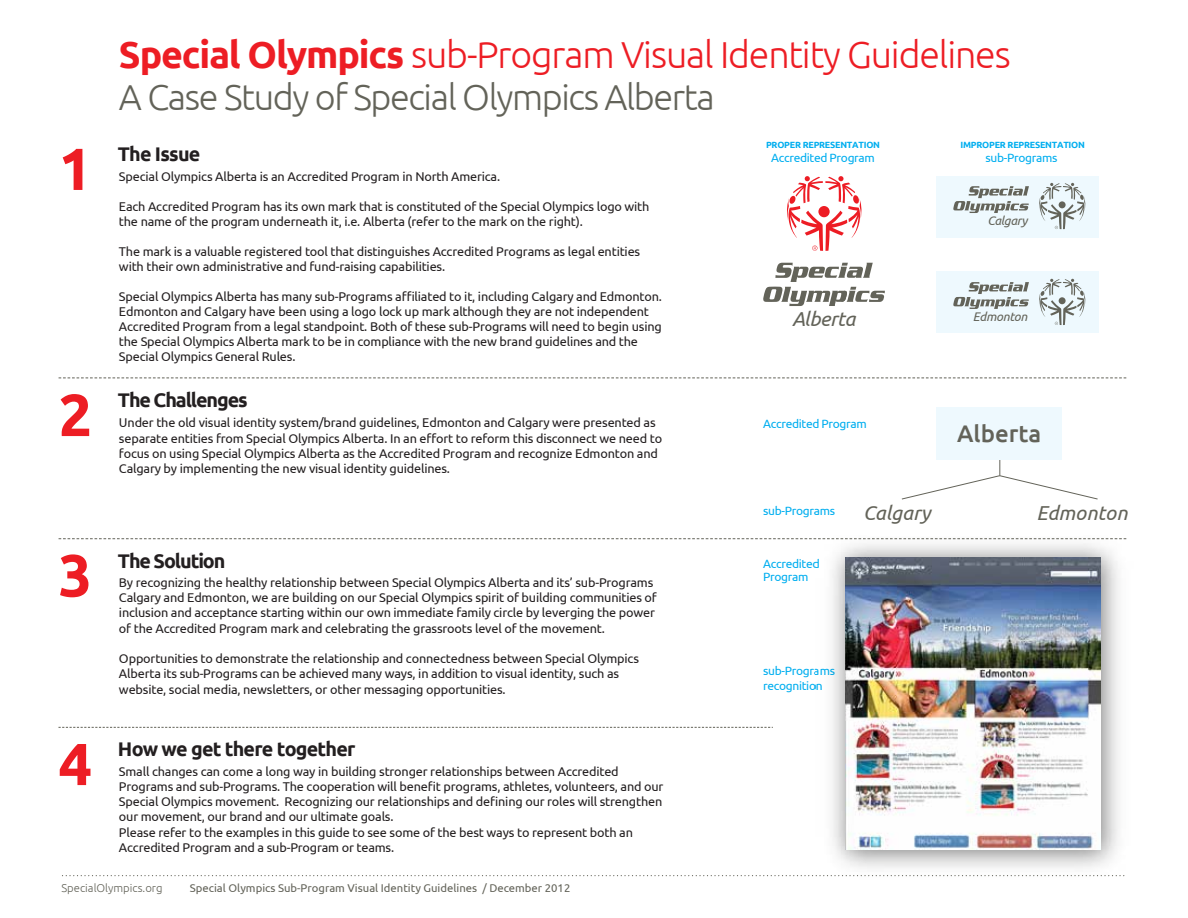
<style>
.page{position:relative;width:1188px;height:918px;background:#fff}
.page>*{position:absolute;margin:0;border:0;box-sizing:border-box;transform-origin:0 0}
.t1{font:700 59.25px "Ubuntu";color:#ed1d24}
.t2{font:300 37.5px "Ubuntu";letter-spacing:-.03em;color:#ed1d24}
.t3{font:300 36px "Ubuntu";letter-spacing:-.04em;color:#636359}
.t4{font:500 24px "Ubuntu";color:#636359}
.t5{font:italic 20.1px "Ubuntu";letter-spacing:-.005em;color:#636359}
.t6{font:italic 20.1px "Ubuntu";letter-spacing:-.025em;color:#636359}
.t7{font:700 19.8px "Ubuntu";letter-spacing:-.04em;color:#231f20}
.t8{font:12.75px/15.3px "Ubuntu";letter-spacing:-.015em;color:#231f20}
.t9{font:italic 12.45px "Ubuntu";letter-spacing:-.025em;color:#636359}
.t10{font:12px/14.4px "Ubuntu";letter-spacing:-.025em;color:#00aeef}
.t11{font:11.25px "Ubuntu";color:#636359}
.t12{font:300 11.25px "Ubuntu";color:#636359}
.t13{font:700 9px "Ubuntu";letter-spacing:-.025em;color:#00aeef}
.s1{font-weight:700}
</style>
<div class="page">
<svg style="left:62px;top:875px;width:754px;height:1px"></svg>
<div style="left:936px;top:176px;width:163px;height:62px;background:#eef9fe"></div>
<div style="left:936px;top:271px;width:163px;height:62px;background:#eef9fe"></div>
<svg style="left:59px;top:377px;width:1067px;height:1px"></svg>
<svg style="left:59px;top:538px;width:757px;height:1px"></svg>
<svg style="left:58px;top:727px;width:715px;height:1px"></svg>
<svg style="left:763px;top:263px;width:122px;height:43px"></svg>
<svg style="left:787px;top:176px;width:75px;height:75px"></svg>
<svg style="left:953px;top:186px;width:76px;height:27px"></svg>
<svg style="left:1039px;top:183px;width:47px;height:46px"></svg>
<svg style="left:953px;top:282px;width:76px;height:27px"></svg>
<svg style="left:1039px;top:279px;width:47px;height:46px"></svg>
<img style="left:816px;top:538px;width:311px;height:339px">
<img style="left:846px;top:557px;width:254px;height:293px">
<hr style="left:999px;top:446px;width:1px;height:30px;background:#636359">
<svg style="left:901px;top:475px;width:197px;height:25px"></svg>
<div style="left:936px;top:407px;width:126px;height:53px;background:#eef9fe"></div>
<h1 class="t1" style="left:59px;top:133px;width:35px">1</h1>
<h1 class="t1" style="left:59px;top:379px;width:35px">2</h1>
<h1 class="t1" style="left:59px;top:539px;width:35px">3</h1>
<h1 class="t1" style="left:59px;top:728px;width:35px">4</h1>
<h2 class="t2" style="left:119px;top:33px;width:893px"><span class="s1">Special Olympics</span> sub-Program Visual Identity Guidelines</h2>
<h3 class="t3" style="left:119px;top:76px;width:597px">A Case Study of Special Olympics Alberta</h3>
<h3 class="t7" style="left:118px;top:142px;width:84px">The Issue</h3>
<p class="t13" style="left:766px;top:139px;width:115px">PROPER REPRESENTATION</p>
<p class="t10" style="left:771px;top:151px;width:105px">Accredited Program</p>
<p class="t13" style="left:961px;top:139px;width:126px">IMPROPER REPRESENTATION</p>
<p class="t10" style="left:986px;top:151px;width:73px">sub-Programs</p>
<p class="t8" style="left:119px;top:168px;width:383px">Special Olympics Alberta is an Accredited Program in North America.</p>
<p class="t8" style="left:119px;top:198px;width:532px">Each Accredited Program has its own mark that is constituted of the Special Olympics logo with the name of the program underneath it, i.e. Alberta (refer to the mark on the right).</p>
<p class="t8" style="left:119px;top:243px;width:523px">The mark is a valuable registered tool that distinguishes Accredited Programs as legal entities with their own administrative and fund-raising capabilities.</p>
<p class="t8" style="left:119px;top:288px;width:544px">Special Olympics Alberta has many sub-Programs affiliated to it, including Calgary and Edmonton.<br>Edmonton and Calgary have been using a logo lock up mark although they are not independent Accredited Program from a legal standpoint. Both of these sub-Programs will need to begin using the Special Olympics Alberta mark to be in compliance with the new brand guidelines and the Special Olympics General Rules.</p>
<h3 class="t7" style="left:118px;top:388px;width:131px">The Challenges</h3>
<p class="t8" style="left:119px;top:415px;width:545px">Under the old visual identity system/brand guidelines, Edmonton and Calgary were presented as separate entities from Special Olympics Alberta. In an effort to reform this disconnect we need to focus on using Special Olympics Alberta as the Accredited Program and recognize Edmonton and Calgary by implementing the new visual identity guidelines.</p>
<h3 class="t7" style="left:118px;top:549px;width:109px">The Solution</h3>
<p class="t8" style="left:119px;top:574px;width:539px">By recognizing the healthy relationship between Special Olympics Alberta and its’ sub-Programs Calgary and Edmonton, we are building on our Special Olympics spirit of building communities of inclusion and acceptance starting within our own immediate family circle by leverging the power of the Accredited Program mark and celebrating the grassroots level of the movement.</p>
<p class="t8" style="left:119px;top:651px;width:521px">Opportunities to demonstrate the relationship and connectedness between Special Olympics<br>Alberta its sub-Programs can be achieved many ways, in addition to visual identity, such as website, social media, newsletters, or other messaging opportunities.</p>
<h3 class="t7" style="left:118px;top:737px;width:239px">How we get there together</h3>
<p class="t8" style="left:119px;top:763px;width:546px">Small changes can come a long way in building stronger relationships between Accredited Programs and sub-Programs. The cooperation will benefit programs, athletes, volunteers, and our Special Olympics movement. Recognizing our relationships and defining our roles will strengthen our movement, our brand and our ultimate goals.<br>Please refer to the examples in this guide to see some of the best ways to represent both an Accredited Program and a sub-Program or teams.</p>
<h3 class="t6" style="left:792px;top:306px;width:65px">Alberta</h3>
<p class="t10" style="left:763px;top:417px;width:105px">Accredited Program</p>
<p class="t9" style="left:988px;top:213px;width:41px">Calgary</p>
<p class="t9" style="left:973px;top:309px;width:56px">Edmonton</p>
<h3 class="t4" style="left:957px;top:418px;width:86px">Alberta</h3>
<p class="t10" style="left:763px;top:503px;width:73px">sub-Programs</p>
<p class="t10" style="left:763px;top:556px;width:58px;line-height:13.5px">Accredited<br>Program</p>
<h3 class="t5" style="left:863px;top:501px;width:69px">Calgary</h3>
<h3 class="t5" style="left:1036px;top:501px;width:93px">Edmonton</h3>
<p class="t10" style="left:763px;top:664px;width:73px">sub-Programs recognition</p>
<p class="t12" style="left:61px;top:881px;width:103px">SpecialOlympics.org</p>
<p class="t11" style="left:190px;top:881px;width:382px">Special Olympics Sub-Program Visual Identity Guidelines / December 2012</p>
</div>
